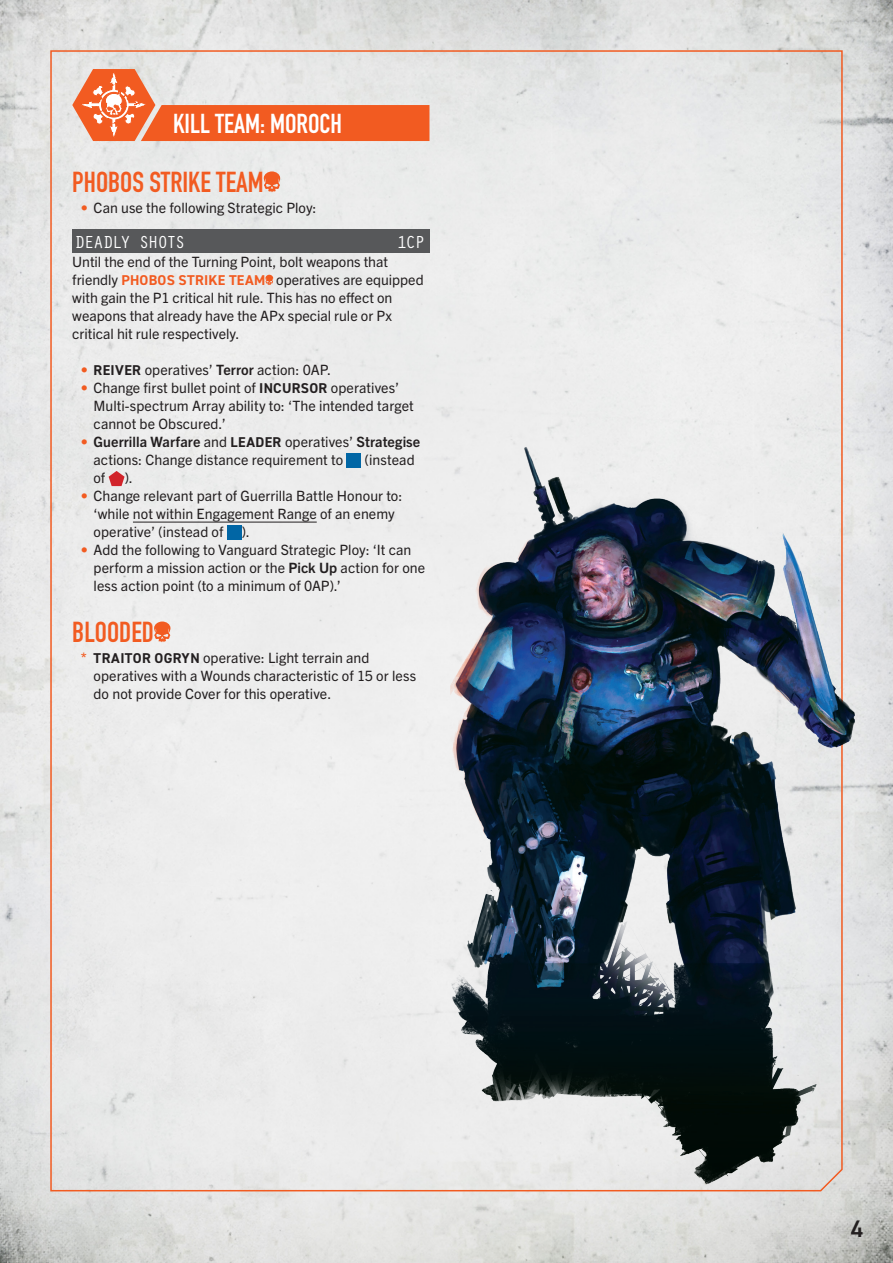
<style>
.page{position:relative;width:893px;height:1263px;background:#fff}
.page>*{position:absolute;margin:0;border:0;box-sizing:border-box;transform-origin:0 0}
._3__Header_KT_FAQ_v2{font:28.5px "DIN Engschrift LT Pro";color:#f25b21}
._8__Section_Header_KT_FAQ_v2{font:27px "DIN Engschrift LT Pro";color:#fff}
.t1{font:600 24px "DIN2014";color:#231f20}
._3_7a__Strategic_Ploy__Header_KT2__FAQ{font:18px "Orator Std";letter-spacing:-.09em;color:#fff}
._6a__Body_Copy_KT_FAQ_v2{font:14.25px/18px "Trade Gothic Next LT Pro";color:#231f20}
.s1{color:#f25b21}
.s2{font-family:"DIN2014";font-weight:700;color:#f25b21}
.s3{font-family:"DIN2014";font-weight:700}
.s4{font-weight:700}
.s5{font-weight:700;color:#f25b21}
</style>
<div class="page">
<img style="left:0;top:0;width:893px;height:1263px">
<div style="left:50px;top:50px;width:793px;height:1142px;background:#ececec"></div>
<img style="left:440px;top:443px;width:425px;height:742px">
<div style="left:72px;top:229px;width:357px;height:24px;background:#57585a"></div>
<hr style="left:133px;top:522px;width:184px;height:1px;background:#231f20">
<svg style="left:264px;top:171px;width:16px;height:21px"></svg>
<svg style="left:265px;top:275px;width:8px;height:10px"></svg>
<div style="left:347px;top:453px;width:14px;height:15px;background:#0166a5"></div>
<svg style="left:109px;top:471px;width:16px;height:15px"></svg>
<div style="left:227px;top:525px;width:15px;height:15px;background:#0166a5"></div>
<svg style="left:154px;top:621px;width:17px;height:21px"></svg>
<svg style="left:72px;top:69px;width:357px;height:72px"></svg>
<p class="_8__Section_Header_KT_FAQ_v2" style="left:173px;top:107px;width:171px">KILL TEAM: MOROCH</p>
<p class="_3__Header_KT_FAQ_v2" style="left:72px;top:165px;width:193px">PHOBOS STRIKE TEAM</p>
<p class="_6a__Body_Copy_KT_FAQ_v2" style="left:81px;top:198px;width:237px"><span class="s1">•</span> Can use the following Strategic Ploy:</p>
<p class="_3_7a__Strategic_Ploy__Header_KT2__FAQ" style="left:74px;top:229px;width:113px">DEADLY SHOTS</p>
<p class="_3_7a__Strategic_Ploy__Header_KT2__FAQ" style="left:397px;top:229px;width:30px">1CP</p>
<p class="_6a__Body_Copy_KT_FAQ_v2" style="left:72px;top:252px;width:353px">Until the end of the Turning Point, bolt weapons that friendly <span class="s2">PHOBOS STRIKE TEAM</span> operatives are equipped with gain the P1 critical hit rule. This has no effect on weapons that already have the APx special rule or Px critical hit rule respectively.</p>
<p class="_6a__Body_Copy_KT_FAQ_v2" style="left:81px;top:360px;width:252px"><span class="s1">•</span> <span class="s3">REIVER</span> operatives’ <span class="s4">Terror</span> action: 0AP.</p>
<p class="_6a__Body_Copy_KT_FAQ_v2" style="left:94px;top:378px;width:322px;text-indent:-13px"><span class="s1">•</span> Change first bullet point of <span class="s3">INCURSOR</span> operatives’<br>Multi-spectrum Array ability to: ‘The intended target cannot be Obscured.’</p>
<p class="_6a__Body_Copy_KT_FAQ_v2" style="left:94px;top:432px;width:328px;text-indent:-13px"><span class="s1">•</span> <span class="s4">Guerrilla Warfare</span> and <span class="s3">LEADER</span> operatives’ <span class="s4">Strategise </span>actions: Change distance requirement to</p>
<p class="_6a__Body_Copy_KT_FAQ_v2" style="left:365px;top:450px;width:52px">(instead</p>
<p class="_6a__Body_Copy_KT_FAQ_v2" style="left:94px;top:468px;width:13px">of</p>
<p class="_6a__Body_Copy_KT_FAQ_v2" style="left:125px;top:468px;width:10px">).</p>
<p class="_6a__Body_Copy_KT_FAQ_v2" style="left:94px;top:486px;width:310px;text-indent:-13px"><span class="s1">•</span> Change relevant part of Guerrilla Battle Honour to: ‘while not within Engagement Range of an enemy operative’ (instead of</p>
<p class="_6a__Body_Copy_KT_FAQ_v2" style="left:242px;top:522px;width:10px">).</p>
<p class="_6a__Body_Copy_KT_FAQ_v2" style="left:94px;top:540px;width:333px;text-indent:-13px"><span class="s1">•</span> Add the following to Vanguard Strategic Ploy: ‘It can perform a mission action or the <span class="s4">Pick Up</span> action for one less action point (to a minimum of 0AP).’</p>
<p class="_3__Header_KT_FAQ_v2" style="left:72px;top:615px;width:83px">BLOODED</p>
<p class="_6a__Body_Copy_KT_FAQ_v2" style="left:94px;top:648px;width:324px;text-indent:-13px"><span class="s5">*</span> <span class="s3">TRAITOR OGRYN</span> operative: Light terrain and operatives with a Wounds characteristic of 15 or less do not provide Cover for this operative.</p>
<h3 class="t1" style="left:851px;top:1212px;width:14px">4</h3>
</div>
